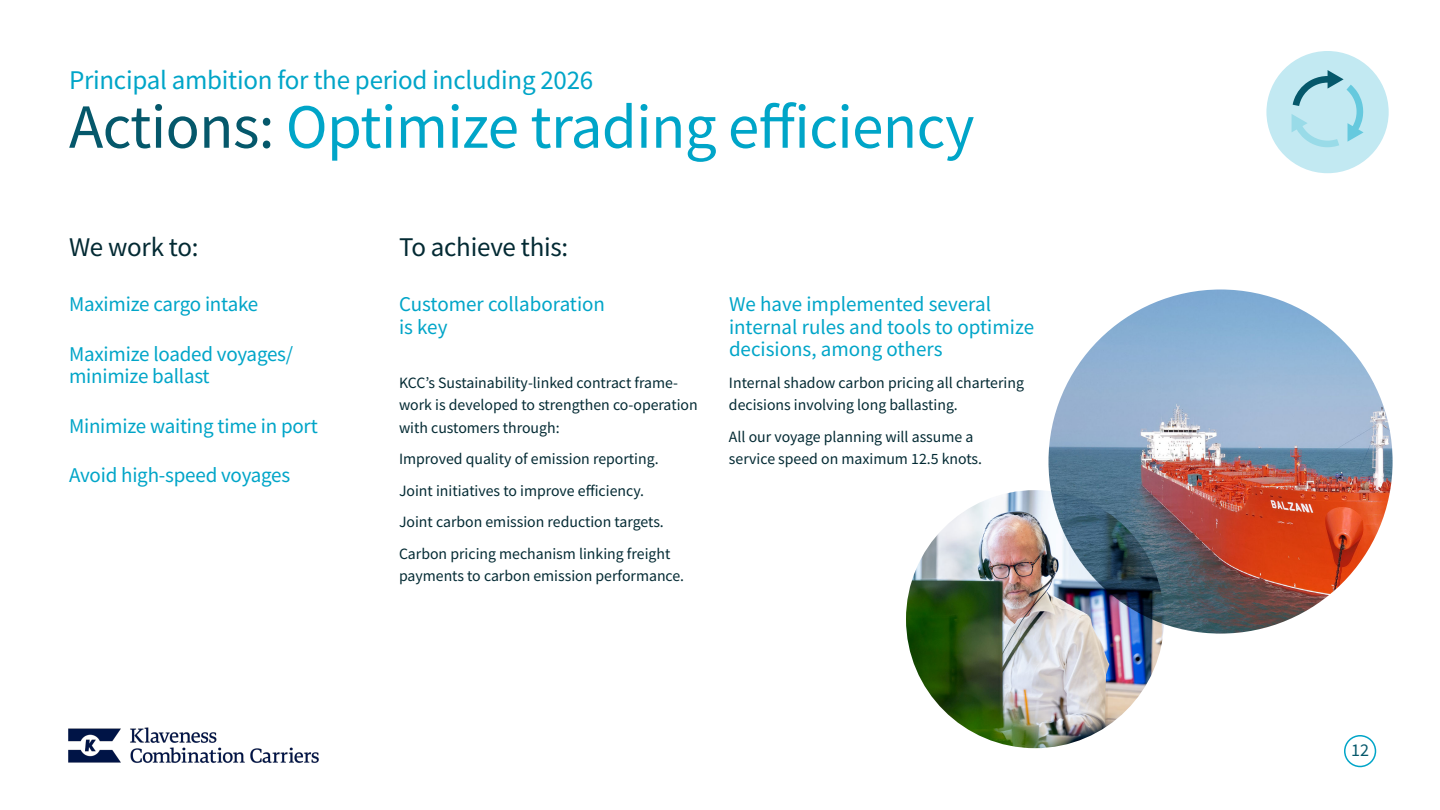
<style>
.page{position:relative;width:1440px;height:810px;background:#fff}
.page>*{position:absolute;margin:0;border:0;box-sizing:border-box;transform-origin:0 0}
.t1{font:63px "Source Sans Pro";letter-spacing:-.01em;color:#00a5c8}
.t2{font:27px "Source Sans Pro";letter-spacing:-.01em;color:#00a5c8}
.t3{font:27px "Source Sans Pro";letter-spacing:-.01em;color:#032a33}
.t4{font:21px/22.5px "Source Sans Pro";letter-spacing:-.01em;color:#00a5c8}
.t5{font:18px "Source Sans Pro";color:#05586b}
.t6{font:15.75px/22.5px "Source Sans Pro";color:#032a33}
.s1{color:#05586b}
</style>
<div class="page">
<div style="left:1344px;top:735px;width:32px;height:32px;border:2px solid #00a5c8;border-radius:50%"></div>
<img style="left:68px;top:727px;width:251px;height:36px">
<div style="left:1266px;top:51px;width:123px;height:122px;background:#c2e9f2;border-radius:50%"></div>
<svg style="left:1292px;top:70px;width:72px;height:77px"></svg>
<img style="left:1048px;top:290px;width:345px;height:344px;border-radius:172px">
<img style="left:906px;top:490px;width:258px;height:258px;border-radius:129px">
<h2 class="t2" style="left:69px;top:63px;width:526px">Principal ambition for the period including 2026</h2>
<h1 class="t1" style="left:69px;top:87px;width:907px"><span class="s1">Actions:</span> Optimize trading efficiency</h1>
<h2 class="t3" style="left:69px;top:230px;width:131px">We work to:</h2>
<h3 class="t4" style="left:69px;top:293px;width:191px">Maximize cargo intake</h3>
<h3 class="t4" style="left:69px;top:342px;width:226px">Maximize loaded voyages/ minimize ballast</h3>
<h3 class="t4" style="left:69px;top:414px;width:250px">Minimize waiting time in port</h3>
<h3 class="t4" style="left:69px;top:464px;width:223px">Avoid high-speed voyages</h3>
<h2 class="t3" style="left:399px;top:230px;width:171px">To achieve this:</h2>
<h3 class="t4" style="left:399px;top:293px;width:208px">Customer collaboration is key</h3>
<p class="t6" style="left:399px;top:371px;width:300px">KCC’s Sustainability-linked contract frame&shy;work is developed to strengthen co-operation with customers through:</p>
<p class="t6" style="left:399px;top:443px;width:273px;line-height:31.5px">Improved quality of emission reporting.<br>Joint initiatives to improve efficiency.<br>Joint carbon emission reduction targets.<br>Carbon pricing mechanism linking freight</p>
<p class="t6" style="left:399px;top:565px;width:287px">payments to carbon emission performance.</p>
<h3 class="t4" style="left:729px;top:293px;width:307px">We have implemented several internal rules and tools to optimize decisions, among others</h3>
<p class="t6" style="left:729px;top:371px;width:296px">Internal shadow carbon pricing all chartering decisions involving long ballasting.</p>
<p class="t6" style="left:729px;top:425px;width:255px">All our voyage planning will assume a service speed on maximum 12.5 knots.</p>
<p class="t5" style="left:1351px;top:739px;width:19px">12</p>
</div>
